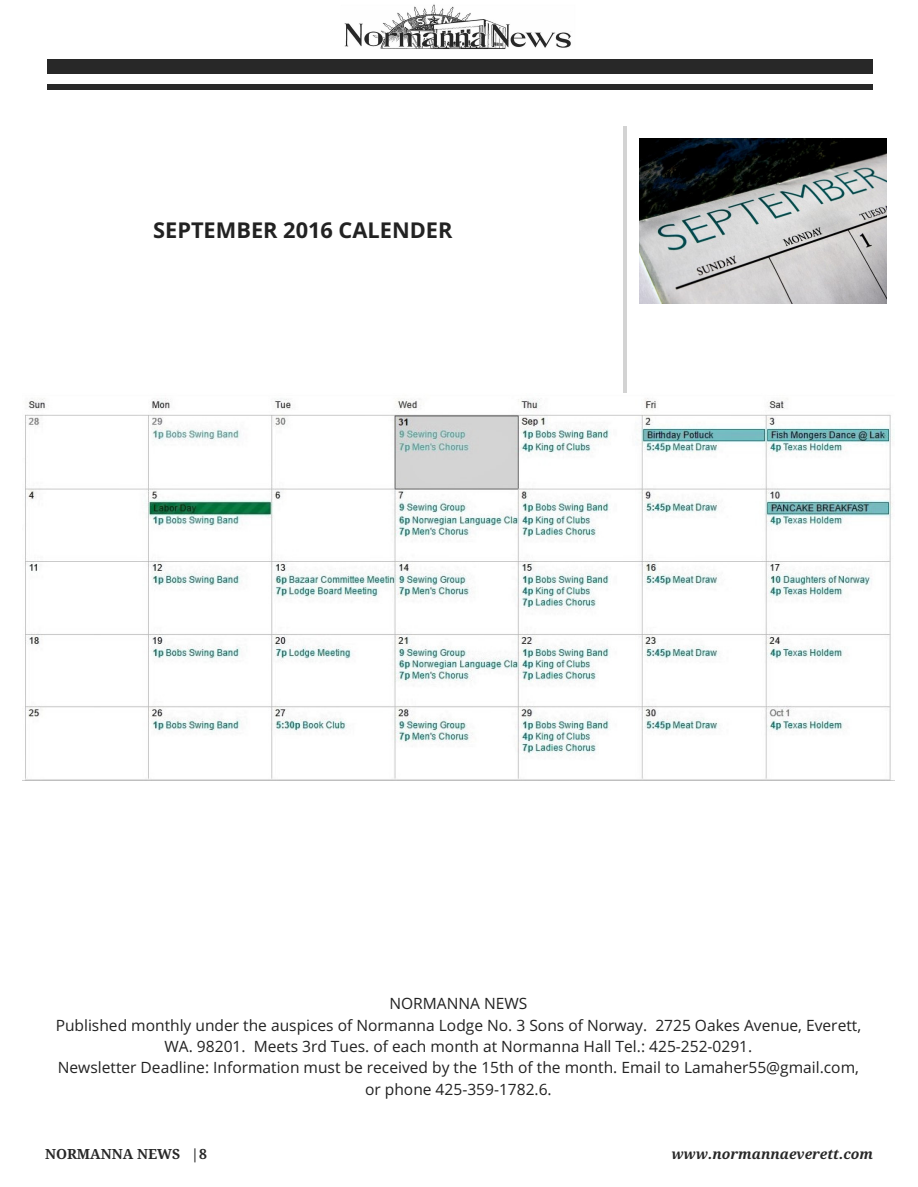
<style>
.page{position:relative;width:918px;height:1187px;background:#fff}
.page>*{position:absolute;margin:0;border:0;box-sizing:border-box;transform-origin:0 0}
.t1{font:700 21.75px "Open Sans";color:#222}
.t2{font:15.6px/21.3px "Open Sans";color:#222;text-align:center}
.t3{font:italic 700 13.95px "Droid Serif";color:#282828}
.t4{font:700 13.95px "Droid Serif";color:#282828}
</style>
<div class="page">
<hr style="left:623px;top:127px;width:4px;height:431px;background:#d3d3d3">
<div style="left:47px;top:84px;width:826px;height:5px;background:#282828"></div>
<div style="left:47px;top:59px;width:826px;height:14px;background:#282828"></div>
<img style="left:344px;top:4px;width:227px;height:45px">
<img style="left:639px;top:138px;width:247px;height:165px">
<img style="left:25px;top:393px;width:868px;height:387px">
<h1 class="t1" style="left:153px;top:215px;width:301px">SEPTEMBER 2016 CALENDER</h1>
<p class="t2" style="left:56px;top:992px;width:807px">NORMANNA NEWS<br>Published monthly under the auspices of Normanna Lodge No. 3 Sons of Norway. 2725 Oakes Avenue, Everett, WA. 98201. Meets 3rd Tues. of each month at Normanna Hall Tel.: 425-252-0291.<br>Newsletter Deadline: Information must be received by the 15th of the month. Email to Lamaher55@gmail.com, or phone 425-359-1782.6.</p>
<p class="t4" style="left:45px;top:1145px;width:163px">NORMANNA NEWS |8</p>
<p class="t3" style="left:671px;top:1145px;width:203px">www.normannaeverett.com</p>
</div>
